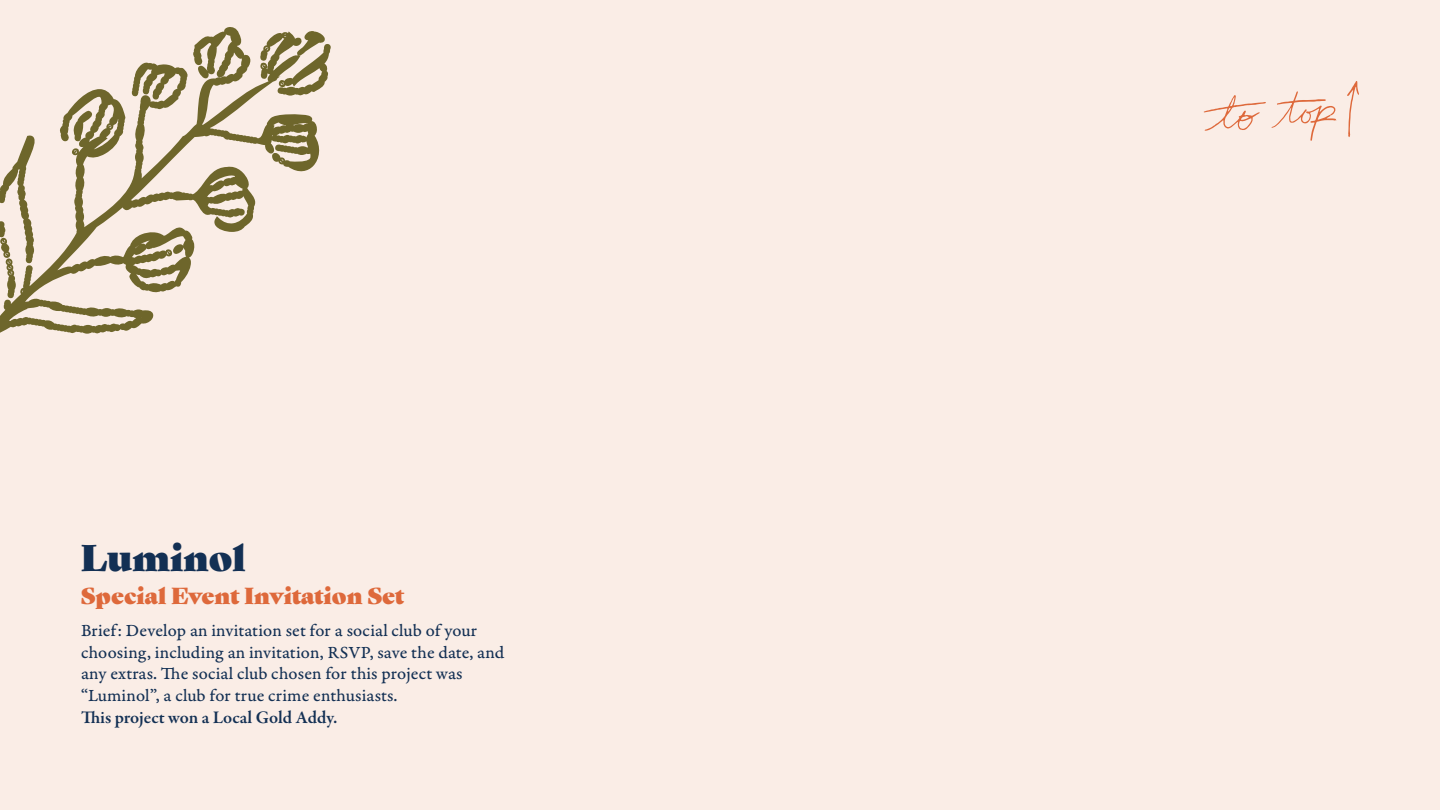
<style>
.page{position:relative;width:1440px;height:810px;background:#faede6}
.page>*{position:absolute;margin:0;border:0;box-sizing:border-box;transform-origin:0 0}
.t1{font:36px "Gastromond";color:#133054}
.t2{font:22.5px "Gastromond";color:#de693b}
.t3{font:18px/21.6px "Garamond Premr Pro Capt";letter-spacing:.005em;color:#133054}
.t4{font:600 18px "Garamond Premr Pro";color:#133054}
</style>
<div class="page">
<svg style="left:0;top:27px;width:325px;height:307px"></svg>
<svg style="left:277px;top:44px;width:54px;height:52px"></svg>
<svg style="left:73px;top:111px;width:19px;height:31px"></svg>
<svg style="left:0;top:135px;width:36px;height:163px"></svg>
<svg style="left:1204px;top:95px;width:62px;height:36px"></svg>
<svg style="left:1272px;top:91px;width:65px;height:50px"></svg>
<svg style="left:1347px;top:81px;width:12px;height:56px"></svg>
<h1 class="t1" style="left:81px;top:530px;width:166px">Luminol</h1>
<p class="t2" style="left:81px;top:579px;width:325px">Special Event Invitation Set</p>
<p class="t3" style="left:81px;top:620px;width:425px">Brief: Develop an invitation set for a social club of your choosing, including an invitation, RSVP, save the date, and any extras. The social club chosen for this project was “Luminol”, a club for true crime enthusiasts.</p>
<p class="t4" style="left:81px;top:706px;width:258px">This project won a Local Gold Addy.</p>
</div>
